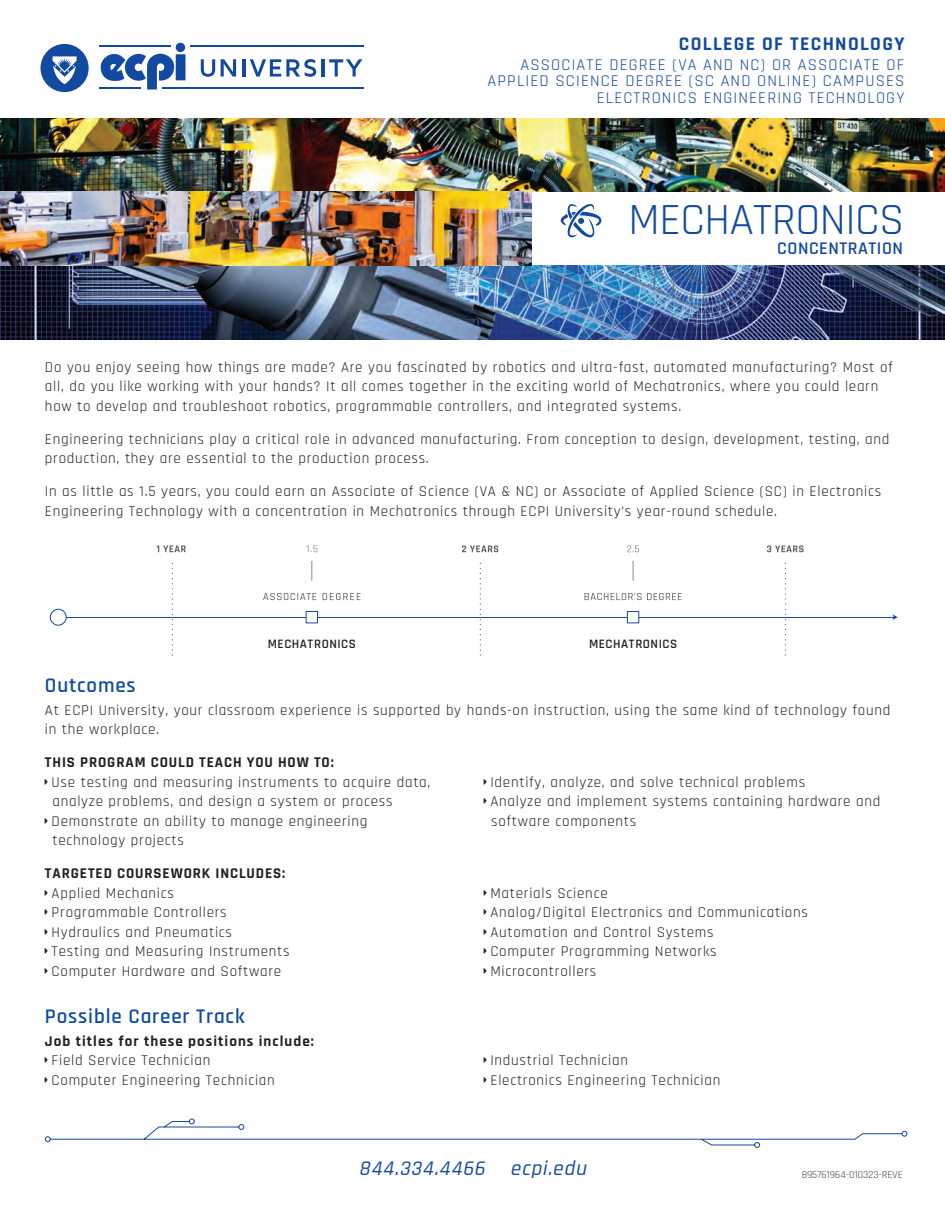
<style>
.page{position:relative;width:945px;height:1215px;background:#fff}
.page>*{position:absolute;margin:0;border:0;box-sizing:border-box;transform-origin:0 0}
.t1{font:45px "Rajdhani";letter-spacing:-.01em;color:#114aa0}
.t2{font:600 21px "Rajdhani";letter-spacing:.04em;color:#114aa0}
.t3{font:italic 500 21px "Rajdhani";color:#114aa0}
.t4{font:700 19.5px "Rajdhani";letter-spacing:.07em;color:#114aa0}
.t5{font:600 18px "Rajdhani";letter-spacing:.03em;color:#114aa0}
.t6{font:16.5px/16.8px "Rajdhani";letter-spacing:.07em;color:#114aa0;text-align:right}
.t7{font:15px/19.5px "Rajdhani";letter-spacing:.05em;color:#231f20}
.t8{font:700 15px "Rajdhani";letter-spacing:.06em;color:#231f20}
.t9{font:600 12.9px "Rajdhani";letter-spacing:.04em;color:#231f20}
.t10{font:10.5px "Rajdhani";color:#231f20}
</style>
<div class="page">
<svg style="left:41px;top:44px;width:48px;height:48px"></svg>
<svg style="left:201px;top:59px;width:14px;height:18px"></svg>
<svg style="left:221px;top:59px;width:15px;height:18px"></svg>
<hr style="left:242px;top:59px;width:3px;height:18px;background:#114aa0">
<svg style="left:250px;top:59px;width:66px;height:18px"></svg>
<hr style="left:322px;top:59px;width:3px;height:18px;background:#114aa0">
<svg style="left:329px;top:59px;width:33px;height:18px"></svg>
<hr style="left:190px;top:46px;width:174px;height:1px;background:#114aa0">
<hr style="left:99px;top:46px;width:71px;height:1px;background:#114aa0">
<hr style="left:162px;top:88px;width:202px;height:1px;background:#114aa0">
<hr style="left:99px;top:88px;width:42px;height:1px;background:#114aa0">
<div style="left:176px;top:43px;width:9px;height:9px;background:#114aa0;border-radius:50%"></div>
<div style="left:176px;top:54px;width:9px;height:26px;background:#114aa0"></div>
<svg style="left:101px;top:54px;width:73px;height:36px"></svg>
<svg style="left:45px;top:1118px;width:863px;height:30px"></svg>
<img style="left:0;top:118px;width:945px;height:74px">
<img style="left:0;top:266px;width:945px;height:73px">
<img style="left:0;top:192px;width:532px;height:74px">
<svg style="left:561px;top:204px;width:40px;height:34px"></svg>
<hr style="left:66px;top:617px;width:828px;height:1px;background:#114aa0">
<svg style="left:893px;top:614px;width:5px;height:6px"></svg>
<svg style="left:585px;top:593px;width:97px;height:7px"></svg>
<svg style="left:462px;top:546px;width:36px;height:6px"></svg>
<svg style="left:480px;top:563px;width:1px;height:93px"></svg>
<svg style="left:157px;top:546px;width:29px;height:6px"></svg>
<svg style="left:767px;top:546px;width:37px;height:6px"></svg>
<svg style="left:172px;top:563px;width:1px;height:93px"></svg>
<svg style="left:785px;top:563px;width:1px;height:93px"></svg>
<div style="left:50px;top:609px;width:17px;height:16px;border:1px solid #114aa0;border-radius:50%"></div>
<div style="left:306px;top:611px;width:12px;height:12px;background:#fff;border:1px solid #114aa0"></div>
<div style="left:627px;top:611px;width:12px;height:12px;background:#fff;border:1px solid #114aa0"></div>
<svg style="left:306px;top:546px;width:11px;height:6px"></svg>
<svg style="left:627px;top:546px;width:12px;height:6px"></svg>
<svg style="left:312px;top:561px;width:1px;height:20px"></svg>
<svg style="left:633px;top:561px;width:1px;height:20px"></svg>
<svg style="left:263px;top:593px;width:53px;height:7px"></svg>
<svg style="left:323px;top:593px;width:38px;height:7px"></svg>
<h3 class="t4" style="left:679px;top:32px;width:227px">COLLEGE OF TECHNOLOGY</h3>
<p class="t6" style="left:487px;top:56px;width:419px">ASSOCIATE DEGREE (VA AND NC) OR ASSOCIATE OF<br>APPLIED SCIENCE DEGREE (SC AND ONLINE) CAMPUSES<br>ELECTRONICS ENGINEERING TECHNOLOGY</p>
<h1 class="t1" style="left:629px;top:194px;width:277px">MECHATRONICS</h1>
<p class="t5" style="left:777px;top:238px;width:127px">CONCENTRATION</p>
<p class="t7" style="left:45px;top:358px;width:849px">Do you enjoy seeing how things are made? Are you fascinated by robotics and ultra-fast, automated manufacturing? Most of all, do you like working with your hands? It all comes together in the exciting world of Mechatronics, where you could learn how to develop and troubleshoot robotics, programmable controllers, and integrated systems.</p>
<p class="t7" style="left:45px;top:430px;width:846px">Engineering technicians play a critical role in advanced manufacturing. From conception to design, development, testing, and production, they are essential to the production process.</p>
<p class="t7" style="left:45px;top:482px;width:838px">In as little as 1.5 years, you could earn an Associate of Science (VA &amp; NC) or Associate of Applied Science (SC) in Electronics<br>Engineering Technology with a concentration in Mechatronics through ECPI University’s year-round schedule.</p>
<p class="t9" style="left:268px;top:636px;width:90px">MECHATRONICS</p>
<p class="t9" style="left:589px;top:636px;width:90px">MECHATRONICS</p>
<h2 class="t2" style="left:45px;top:672px;width:92px">Outcomes</h2>
<p class="t7" style="left:45px;top:701px;width:847px">At ECPI University, your classroom experience is supported by hands-on instruction, using the same kind of technology found in the workplace.</p>
<p class="t8" style="left:45px;top:753px;width:290px">THIS PROGRAM COULD TEACH YOU HOW TO:</p>
<p class="t7" style="left:52px;top:773px;width:380px">Use testing and measuring instruments to acquire data, analyze problems, and design a system or process Demonstrate an ability to manage engineering technology projects</p>
<p class="t7" style="left:490px;top:773px;width:391px">Identify, analyze, and solve technical problems<br>Analyze and implement systems containing hardware and software components</p>
<p class="t8" style="left:45px;top:864px;width:242px">TARGETED COURSEWORK INCLUDES:</p>
<p class="t7" style="left:52px;top:884px;width:240px">Applied Mechanics<br>Programmable Controllers<br>Hydraulics and Pneumatics<br>Testing and Measuring Instruments<br>Computer Hardware and Software</p>
<p class="t7" style="left:490px;top:884px;width:319px">Materials Science<br>Analog/Digital Electronics and Communications<br>Automation and Control Systems<br>Computer Programming Networks<br>Microcontrollers</p>
<h2 class="t2" style="left:45px;top:1004px;width:201px">Possible Career Track</h2>
<p class="t8" style="left:45px;top:1032px;width:270px">Job titles for these positions include:</p>
<p class="t7" style="left:52px;top:1051px;width:225px">Field Service Technician<br>Computer Engineering Technician</p>
<p class="t7" style="left:490px;top:1051px;width:231px">Industrial Technician<br>Electronics Engineering Technician</p>
<h2 class="t3" style="left:359px;top:1156px;width:233px">844.334.4466 ecpi.edu</h2>
<p class="t10" style="left:802px;top:1169px;width:103px">895761964-010323-REVE</p>
</div>
